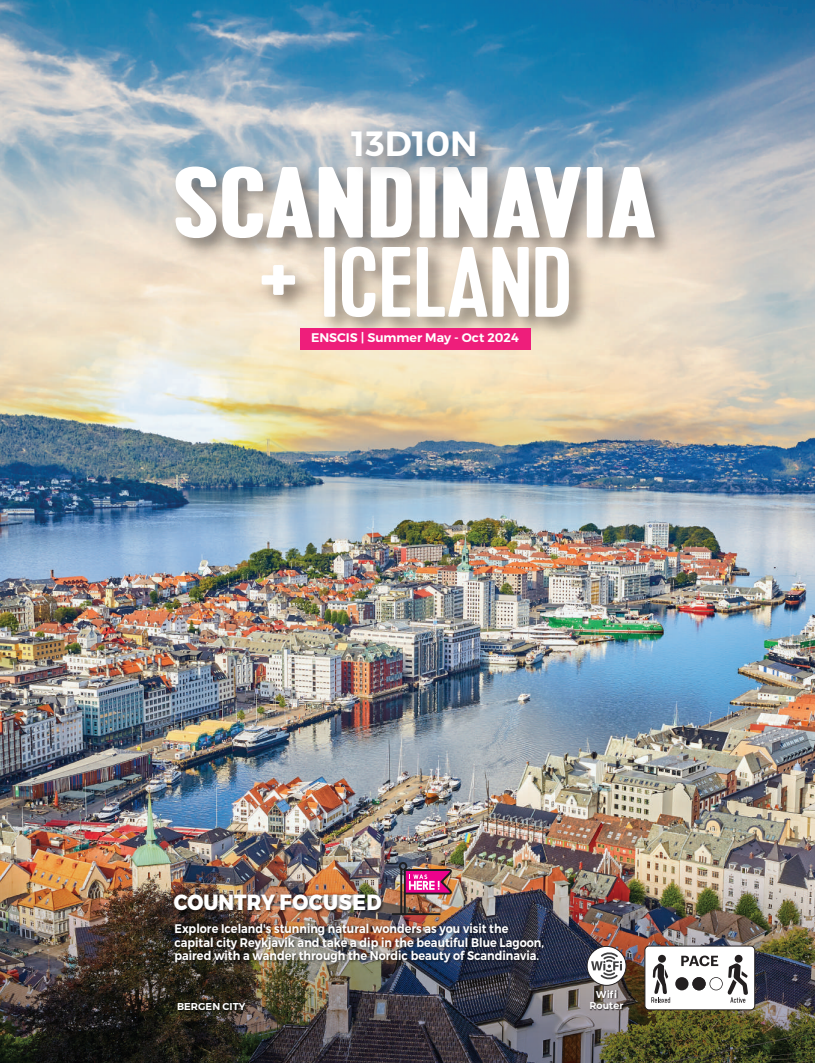
<style>
.page{position:relative;width:815px;height:1063px;background:#fff}
.page>*{position:absolute;margin:0;border:0;box-sizing:border-box;transform-origin:0 0}
.t1{font:700 100.75px "Kapra";color:#fff;scale:1.31 1}
.t2{font:99.62px "Kapra";color:#fff;scale:1.12 1}
.t3{font:600 35px "Montserrat";color:#fff}
.t4{font:800 22px "Montserrat";letter-spacing:.01em;color:#fff;scale:.91 1}
.t5{font:600 12.5px/13.8px "Montserrat";color:#fff;scale:.9 1}
.t6{font:600 12.5px "Montserrat";color:#fff}
.t7{font:600 10px "Montserrat";color:#fff}
.t8{font:700 10px/11.2px "Montserrat";color:#fff;text-align:center;scale:.95 1}
</style>
<div class="page">
<img style="left:0;top:0;width:815px;height:823px">
<img style="left:0;top:823px;width:815px;height:240px">
<img style="left:176px;top:1005px;width:71px;height:9px">
<div style="left:645px;top:946px;width:110px;height:64px;background:#fff;border-radius:4px"></div>
<div style="left:644px;top:946px;width:111px;height:64px;border:1px solid #231f20;border-radius:4px"></div>
<div style="left:735px;top:955px;width:7px;height:8px;background:#231f20;border-radius:50%"></div>
<div style="left:658px;top:955px;width:8px;height:8px;background:#231f20;border-radius:50%"></div>
<svg style="left:651px;top:963px;width:19px;height:40px"></svg>
<div style="left:675px;top:977px;width:14px;height:13px;background:#231f20;border-radius:50%"></div>
<svg style="left:681px;top:956px;width:67px;height:47px"></svg>
<img style="left:163px;top:142px;width:521px;height:153px">
<img style="left:341px;top:116px;width:165px;height:77px">
<img style="left:248px;top:222px;width:352px;height:152px">
<div style="left:300px;top:328px;width:230px;height:21px;background:#ee1e7b"></div>
<img style="left:171px;top:889px;width:216px;height:33px">
<img style="left:172px;top:920px;width:380px;height:85px">
<img style="left:399px;top:862px;width:54px;height:53px">
<hr style="left:392px;top:913px;width:49px;height:2px;background:#1d1f21">
<img style="left:589px;top:988px;width:36px;height:25px">
<svg style="left:587px;top:946px;width:39px;height:39px"></svg>
<div style="left:587px;top:946px;width:40px;height:40px;border:1px solid #231f20;border-radius:50%"></div>
<svg style="left:591px;top:951px;width:31px;height:29px"></svg>
<h3 class="t3" style="left:351px;top:122px;width:128px">13D10N</h3>
<h1 class="t1" style="left:174px;top:145px;width:370px">SCANDINAVIA</h1>
<h2 class="t2" style="left:258px;top:225px;width:282px">+ ICELAND</h2>
<p class="t6" style="left:311px;top:330px;width:209px">ENSCIS | Summer May - Oct 2024</p>
<h3 class="t4" style="left:174px;top:889px;width:230px">COUNTRY FOCUSED</h3>
<p class="t5" style="left:175px;top:922px;width:412px">Explore Iceland's stunning natural wonders as you visit the capital city Reykjavik and take a dip in the beautiful Blue Lagoon, paired with a wander through the Nordic beauty of Scandinavia.</p>
<p class="t7" style="left:177px;top:1000px;width:70px">BERGEN CITY</p>
<p class="t8" style="left:590px;top:988px;width:37px">Wifi<br>Router</p>
</div>
